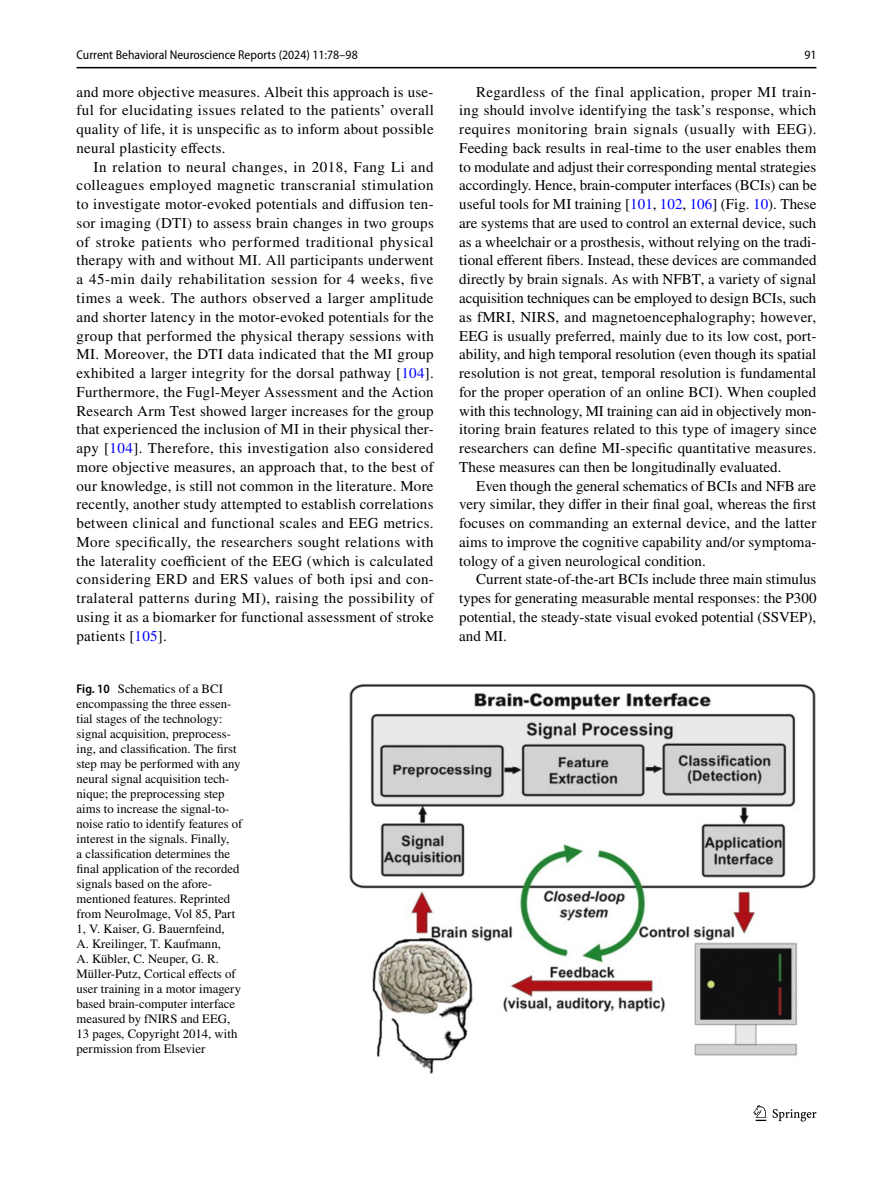
<style>
.page{position:relative;width:893px;height:1187px;background:#fff}
.page>*{position:absolute;margin:0;border:0;box-sizing:border-box;transform-origin:0 0}
.t1{font:15px/18.8px "STIX";letter-spacing:.005em;color:#000;text-align:justify}
.t2{font:12.75px/15px "STIX";color:#000}
.t3{font:semi-condensed 12.75px "Myriad Pro";color:#000}
.s1{color:#00f}
.s2{font-family:"Myriad Pro";font-weight:600;font-stretch:semi-condensed}
</style>
<div class="page">
<hr style="left:77px;top:67px;width:739px;height:1px;background:#000">
<svg style="left:753px;top:1105px;width:13px;height:15px"></svg>
<svg style="left:773px;top:1109px;width:43px;height:12px"></svg>
<img style="left:349px;top:683px;width:467px;height:390px">
<p class="t3" style="left:77px;top:48px;width:283px">Current Behavioral Neuroscience Reports (2024) 11:78–98</p>
<p class="t3" style="left:804px;top:48px;width:14px">91</p>
<p class="t1" style="left:77px;top:83px;width:359px">and more objective measures. Albeit this approach is use&shy;ful for elucidating issues related to the patients’ overall quality of life, it is unspecific as to inform about possible neural plasticity effects.</p>
<p class="t1" style="left:77px;top:158px;width:359px;text-indent:17px">In relation to neural changes, in 2018, Fang Li and colleagues employed magnetic transcranial stimulation to investigate motor-evoked potentials and diffusion ten&shy;sor imaging (DTI) to assess brain changes in two groups of stroke patients who performed traditional physical therapy with and without MI. All participants underwent a 45-min daily rehabilitation session for 4 weeks, five times a week. The authors observed a larger amplitude and shorter latency in the motor-evoked potentials for the group that performed the physical therapy sessions with MI. Moreover, the DTI data indicated that the MI group exhibited a larger integrity for the dorsal pathway [<span class="s1">104</span>].<br>Furthermore, the Fugl-Meyer Assessment and the Action Research Arm Test showed larger increases for the group that experienced the inclusion of MI in their physical ther&shy;apy [<span class="s1">104</span>]. Therefore, this investigation also considered more objective measures, an approach that, to the best of our knowledge, is still not common in the literature. More recently, another study attempted to establish correlations between clinical and functional scales and EEG metrics.<br>More specifically, the researchers sought relations with the laterality coefficient of the EEG (which is calculated considering ERD and ERS values of both ipsi and con&shy;tralateral patterns during MI), raising the possibility of using it as a biomarker for functional assessment of stroke patients [<span class="s1">105</span>].</p>
<p class="t1" style="left:459px;top:83px;width:359px;text-indent:17px">Regardless of the final application, proper MI train&shy;ing should involve identifying the task’s response, which requires monitoring brain signals (usually with EEG).<br>Feeding back results in real-time to the user enables them to modulate and adjust their corresponding mental strategies accordingly. Hence, brain-computer interfaces (BCIs) can be useful tools for MI training [<span class="s1">101</span>, <span class="s1">102</span>, <span class="s1">106</span>] (Fig. <span class="s1">10</span>). These are systems that are used to control an external device, such as a wheelchair or a prosthesis, without relying on the tradi&shy;tional efferent fibers. Instead, these devices are commanded directly by brain signals. As with NFBT, a variety of signal acquisition techniques can be employed to design BCIs, such as fMRI, NIRS, and magnetoencephalography; however, EEG is usually preferred, mainly due to its low cost, port&shy;ability, and high temporal resolution (even though its spatial resolution is not great, temporal resolution is fundamental for the proper operation of an online BCI). When coupled with this technology, MI training can aid in objectively mon&shy;itoring brain features related to this type of imagery since researchers can define MI-specific quantitative measures.<br>These measures can then be longitudinally evaluated.</p>
<p class="t1" style="left:459px;top:477px;width:359px;text-indent:17px">Even though the general schematics of BCIs and NFB are very similar, they differ in their final goal, whereas the first focuses on commanding an external device, and the latter aims to improve the cognitive capability and/or symptoma&shy;tology of a given neurological condition.</p>
<p class="t1" style="left:459px;top:571px;width:359px;text-indent:17px">Current state-of-the-art BCIs include three main stimulus types for generating measurable mental responses: the P300 potential, the steady-state visual evoked potential (SSVEP), and MI.</p>
<p class="t2" style="left:77px;top:682px;width:167px"><span class="s2">Fig. 10</span> Schematics of a BCI encompassing the three essen&shy;tial stages of the technology: signal acquisition, preprocess&shy;ing, and classification. The first step may be performed with any neural signal acquisition tech&shy;nique; the preprocessing step aims to increase the signal-to&shy;noise ratio to identify features of interest in the signals. Finally,<br>a classification determines the final application of the recorded signals based on the afore&shy;mentioned features. Reprinted from NeuroImage, Vol 85, Part<br>1, V. Kaiser, G. Bauernfeind,<br>A. Kreilinger, T. Kaufmann,<br>A. Kübler, C. Neuper, G. R.<br>Müller-Putz, Cortical effects of user training in a motor imagery based brain-computer interface measured by fNIRS and EEG,<br>13 pages, Copyright 2014, with permission from Elsevier</p>
</div>
